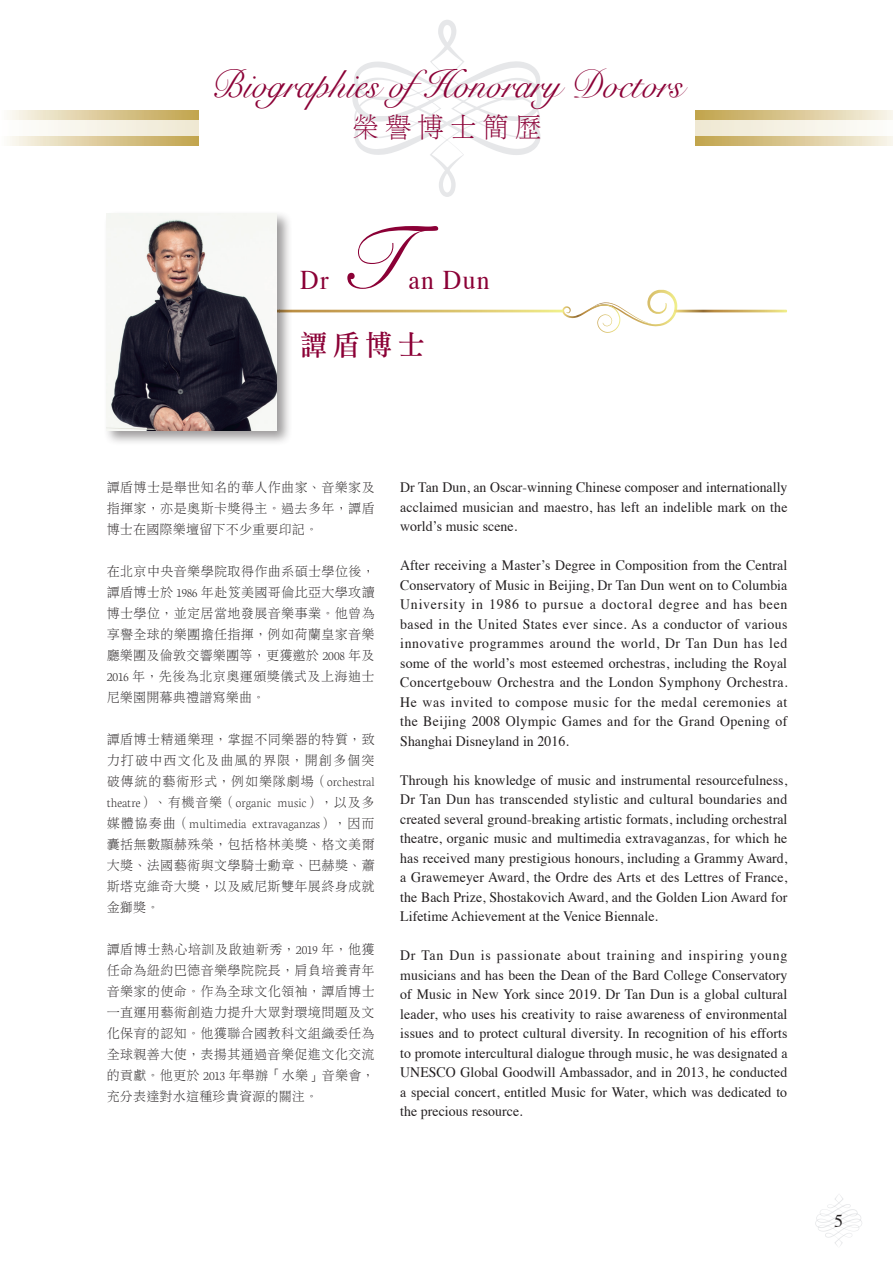
<style>
.page{position:relative;width:893px;height:1263px;background:#fff}
.page>*{position:absolute;margin:0;border:0;box-sizing:border-box;transform-origin:0 0}
.t1{font:90px "Snell Roundhand";color:#8b0036;scale:.95 1}
.t2{font:39px "Snell Roundhand";color:#8b0036;scale:.95 1}
.t3{font:28.5px "DF Li Song HK W3";letter-spacing:.2em;color:#8b0036;scale:.95 1}
.t4{font:28.5px "DF Li Song HK W5";color:#8b0036;scale:.95 1}
.t5{font:27px "Times";letter-spacing:.05em;color:#8b0036;scale:.95 1}
.t6{font:18px "Times";color:#231f20}
.t7{font:14.4px/19.5px "Times";letter-spacing:.005em;color:#231f20;text-align:justify;scale:.96 1}
.t8{font:13.5px/21px "DF Li Song HK W3";letter-spacing:.025em;color:#231f20;text-align:justify}
.t9{font:200 13.5px/21px "Neuton";letter-spacing:.01em;color:#231f20}
.s1{font-family:"Neuton";font-weight:200}
.s2{font-family:"DF Li Song HK W3";font-weight:400}
</style>
<div class="page">
<svg style="left:815px;top:1195px;width:47px;height:51px"></svg>
<svg style="left:352px;top:20px;width:189px;height:177px"></svg>
<svg style="left:127px;top:310px;width:436px;height:2px"></svg>
<svg style="left:562px;top:290px;width:225px;height:43px"></svg>
<div style="left:103px;top:210px;width:189px;height:236px;background:#231f20;opacity:.45"></div>
<img style="left:107px;top:213px;width:170px;height:217px">
<div style="left:696px;top:111px;width:197px;height:34px;background:linear-gradient(to right,#c0a249,#f7f3e7)"></div>
<div style="left:696px;top:120px;width:197px;height:16px;background:linear-gradient(to right,#efe8d2,#fdfdfb)"></div>
<div style="left:0;top:111px;width:198px;height:34px;background:linear-gradient(to right,#fcfaf5,#c1a24a)"></div>
<div style="left:0;top:120px;width:198px;height:16px;background:linear-gradient(to right,#fefffe,#efe8d2)"></div>
<h2 class="t2" style="left:211px;top:54px;width:498px">Biographies ofHonorary Doctors</h2>
<h3 class="t3" style="left:352px;top:112px;width:201px">榮譽博士簡歷</h3>
<h3 class="t5" style="left:300px;top:255px;width:31px">Dr</h3>
<h1 class="t1" style="left:337px;top:187px;width:72px">T</h1>
<h3 class="t5" style="left:408px;top:255px;width:87px">an Dun</h3>
<h3 class="t4" style="left:300px;top:329px;width:133px">譚盾博士</h3>
<p class="t8" style="left:107px;top:477px;width:269px">譚盾博士是舉世知名的華人作曲家、音樂家及指揮家，亦是奧斯卡獎得主。過去多年，譚盾博士在國際樂壇留下不少重要印記。</p>
<p class="t8" style="left:107px;top:561px;width:269px">在北京中央音樂學院取得作曲系碩士學位後，譚盾博士於 <span class="s1">1986</span> 年赴笈美國哥倫比亞大學攻讀博士學位，並定居當地發展音樂事業。他曾為享譽全球的樂團擔任指揮，例如荷蘭皇家音樂廳樂團及倫敦交響樂團等，更獲邀於 <span class="s1">2008</span> 年及<span class="s1">2016</span> 年，先後為北京奧運頒獎儀式及上海迪士尼樂園開幕典禮譜寫樂曲。</p>
<p class="t8" style="left:107px;top:729px;width:269px">譚盾博士精通樂理，掌握不同樂器的特質，致力打破中西文化及曲風的界限，開創多個突破傳統的藝術形式，例如樂隊劇場（<span class="s1">orchestral</span></p>
<p class="t9" style="left:107px;top:792px;width:269px">theatre<span class="s2">）、有機音樂（</span>organic music<span class="s2">），以及多媒體協奏曲（</span>multimedia extravaganzas<span class="s2">），因而</span></p>
<p class="t8" style="left:107px;top:834px;width:269px">囊括無數顯赫殊榮，包括格林美獎、格文美爾大獎、法國藝術與文學騎士勳章、巴赫獎、蕭斯塔克維奇大獎，以及威尼斯雙年展終身成就金獅獎。</p>
<p class="t8" style="left:107px;top:939px;width:269px">譚盾博士熱心培訓及啟迪新秀，<span class="s1">2019</span> 年，他獲任命為紐約巴德音樂學院院長，肩負培養青年音樂家的使命。作為全球文化領袖，譚盾博士一直運用藝術創造力提升大眾對環境問題及文化保育的認知。他獲聯合國教科文組織委任為全球親善大使，表揚其通過音樂促進文化交流的貢獻。他更於 <span class="s1">2013</span> 年舉辦「水樂」音樂會，充分表達對水這種珍貴資源的關注。</p>
<p class="t7" style="left:400px;top:477px;width:405px">Dr Tan Dun, an Oscar-winning Chinese composer and internationally acclaimed musician and maestro, has left an indelible mark on the world’s music scene.</p>
<p class="t7" style="left:400px;top:555px;width:405px">After receiving a Master’s Degree in Composition from the Central Conservatory of Music in Beijing, Dr Tan Dun went on to Columbia University in 1986 to pursue a doctoral degree and has been based in the United States ever since. As a conductor of various innovative programmes around the world, Dr Tan Dun has led some of the world’s most esteemed orchestras, including the Royal Concertgebouw Orchestra and the London Symphony Orchestra.<br>He was invited to compose music for the medal ceremonies at the Beijing 2008 Olympic Games and for the Grand Opening of Shanghai Disneyland in 2016.</p>
<p class="t7" style="left:400px;top:769px;width:405px">Through his knowledge of music and instrumental resourcefulness, Dr Tan Dun has transcended stylistic and cultural boundaries and created several ground-breaking artistic formats, including orchestral theatre, organic music and multimedia extravaganzas, for which he has received many prestigious honours, including a Grammy Award, a Grawemeyer Award, the Ordre des Arts et des Lettres of France, the Bach Prize, Shostakovich Award, and the Golden Lion Award for Lifetime Achievement at the Venice Biennale.</p>
<p class="t7" style="left:400px;top:944px;width:405px">Dr Tan Dun is passionate about training and inspiring young musicians and has been the Dean of the Bard College Conservatory of Music in New York since 2019. Dr Tan Dun is a global cultural leader, who uses his creativity to raise awareness of environmental issues and to protect cultural diversity. In recognition of his efforts to promote intercultural dialogue through music, he was designated a UNESCO Global Goodwill Ambassador, and in 2013, he conducted a special concert, entitled Music for Water, which was dedicated to the precious resource.</p>
<p class="t6" style="left:834px;top:1204px;width:10px">5</p>
</div>
